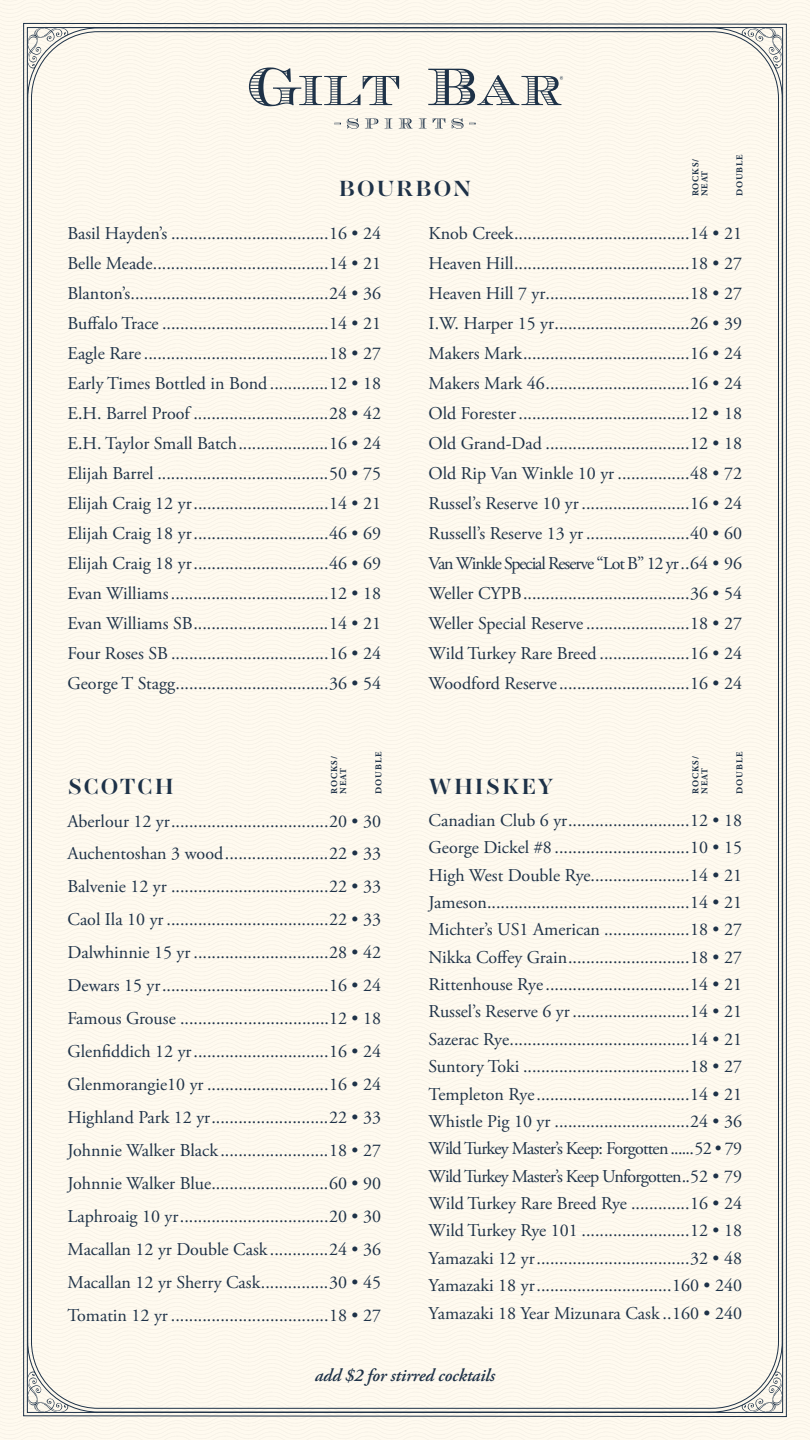
<style>
.page{position:relative;width:810px;height:1440px;background:#fff}
.page>*{position:absolute;margin:0;border:0;box-sizing:border-box;transform-origin:0 0}
.t1{font:700 22.5px "AW Conqueror Std Didot";letter-spacing:.1em;color:#1e3248}
.t2{font:18px/30px "Adobe Garamond Pro";color:#1e3248;text-align:justify}
.t3{font:italic 600 18px "Adobe Garamond Pro";letter-spacing:-.01em;color:#1e3248}
.t4{font:700 9px/9px "Adobe Garamond Pro";letter-spacing:.1em;color:#1e3248}
</style>
<div class="page">
<div style="left:23px;top:23px;width:764px;height:1394px;background:#fffaef"></div>
<svg style="left:249px;top:67px;width:150px;height:39px"></svg>
<svg style="left:428px;top:69px;width:135px;height:36px"></svg>
<svg style="left:334px;top:118px;width:142px;height:11px"></svg>
<p class="t4" style="left:735px;top:196px;width:43px;rotate:-90deg">DOUBLE</p>
<p class="t4" style="left:691px;top:196px;width:39px;rotate:-90deg">ROCKS/<br>NEAT</p>
<p class="t1" style="left:339px;top:177px;width:133px">BOURBON</p>
<p class="t2" style="left:68px;top:219px;width:315px">Basil Hayden’s ...................................16 • 24<br>Belle Meade.......................................14 • 21<br>Blanton’s............................................24 • 36<br>Buffalo Trace .....................................14 • 21<br>Eagle Rare .........................................18 • 27<br>Early Times Bottled in Bond .............12 • 18<br>E.H. Barrel Proof ..............................28 • 42<br>E.H. Taylor Small Batch....................16 • 24<br>Elijah Barrel ......................................50 • 75<br>Elijah Craig 12 yr..............................14 • 21<br>Elijah Craig 18 yr..............................46 • 69<br>Elijah Craig 18 yr..............................46 • 69<br>Evan Williams...................................12 • 18<br>Evan Williams SB..............................14 • 21<br>Four Roses SB ...................................16 • 24<br>George T Stagg..................................36 • 54</p>
<p class="t2" style="left:429px;top:219px;width:315px">Knob Creek.......................................14 • 21<br>Heaven Hill.......................................18 • 27<br>Heaven Hill 7 yr................................18 • 27<br>I.W. Harper 15 yr..............................26 • 39<br>Makers Mark.....................................16 • 24<br>Makers Mark 46................................16 • 24<br>Old Forester......................................12 • 18<br>Old Grand-Dad ................................12 • 18<br>Old Rip Van Winkle 10 yr ................48 • 72<br>Russel’s Reserve 10 yr ........................16 • 24<br>Russell’s Reserve 13 yr .......................40 • 60<br>Van Winkle Special Reserve “Lot B” 12 yr ..64 • 96<br>Weller CYPB.....................................36 • 54<br>Weller Special Reserve.......................18 • 27<br>Wild Turkey Rare Breed ....................16 • 24<br>Woodford Reserve.............................16 • 24</p>
<p class="t4" style="left:374px;top:794px;width:43px;rotate:-90deg">DOUBLE</p>
<p class="t4" style="left:735px;top:794px;width:43px;rotate:-90deg">DOUBLE</p>
<p class="t4" style="left:330px;top:794px;width:39px;rotate:-90deg">ROCKS/<br>NEAT</p>
<p class="t4" style="left:691px;top:794px;width:39px;rotate:-90deg">ROCKS/<br>NEAT</p>
<p class="t1" style="left:68px;top:775px;width:108px">SCOTCH</p>
<p class="t2" style="left:68px;top:805px;width:315px;line-height:33px">Aberlour 12 yr...................................20 • 30<br>Auchentoshan 3 wood.......................22 • 33<br>Balvenie 12 yr ...................................22 • 33<br>Caol Ila 10 yr ....................................22 • 33<br>Dalwhinnie 15 yr ..............................28 • 42<br>Dewars 15 yr.....................................16 • 24<br>Famous Grouse .................................12 • 18<br>Glenfiddich 12 yr..............................16 • 24<br>Glenmorangie10 yr ...........................16 • 24<br>Highland Park 12 yr..........................22 • 33<br>Johnnie Walker Black ........................18 • 27<br>Johnnie Walker Blue..........................60 • 90<br>Laphroaig 10 yr.................................20 • 30<br>Macallan 12 yr Double Cask .............24 • 36<br>Macallan 12 yr Sherry Cask...............30 • 45<br>Tomatin 12 yr ...................................18 • 27</p>
<p class="t1" style="left:429px;top:775px;width:126px">WHISKEY</p>
<p class="t2" style="left:429px;top:807px;width:315px;line-height:27.4px">Canadian Club 6 yr...........................12 • 18<br>George Dickel #8 ..............................10 • 15<br>High West Double Rye......................14 • 21<br>Jameson.............................................14 • 21<br>Michter’s US1 American ...................18 • 27<br>Nikka Coffey Grain...........................18 • 27<br>Rittenhouse Rye................................14 • 21<br>Russel’s Reserve 6 yr ..........................14 • 21<br>Sazerac Rye........................................14 • 21<br>Suntory Toki .....................................18 • 27<br>Templeton Rye..................................14 • 21<br>Whistle Pig 10 yr ..............................24 • 36<br>Wild Turkey Master’s Keep: Forgotten......52 • 79<br>Wild Turkey Master’s Keep Unforgotten..52 • 79<br>Wild Turkey Rare Breed Rye .............16 • 24<br>Wild Turkey Rye 101 ........................12 • 18<br>Yamazaki 12 yr..................................32 • 48<br>Yamazaki 18 yr..............................160 • 240<br>Yamazaki 18 Year Mizunara Cask ..160 • 240</p>
<p class="t3" style="left:315px;top:1365px;width:182px">add $2 for stirred cocktails</p>
</div>
